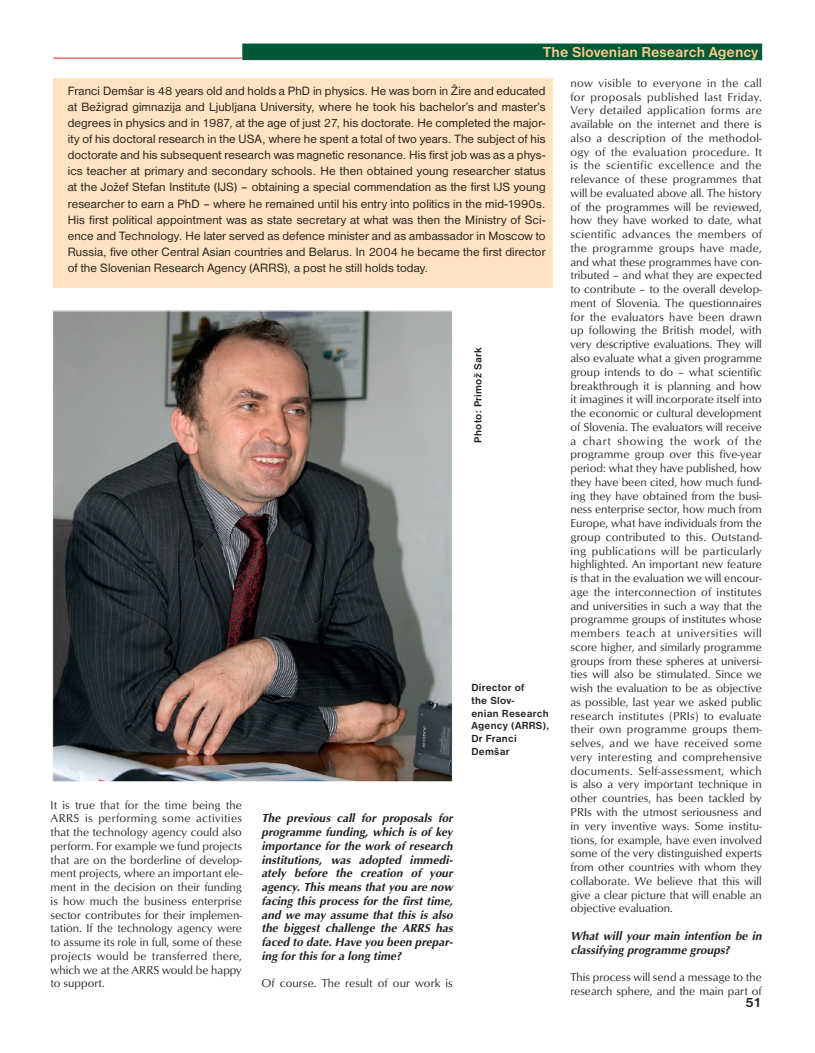
<style>
.page{position:relative;width:815px;height:1053px;background:#fff}
.page>*{position:absolute;margin:0;border:0;box-sizing:border-box;transform-origin:0 0}
.bUvod{font:700 15px "Nimbus San DEE";color:#fdcb8b}
.t1{font:700 13.75px "Nimbus San DEE";color:#231f20}
.bUvod-2{font:12.5px/16.1px "Nimbus San DEE";letter-spacing:.01em;color:#231f20;text-align:justify}
.aTekst{font:11.75px/13.8px "Optus TEE";color:#231f20;text-align:justify}
.aTekstOptimaBoldItal{font:11.75px/13.8px "Optima Bold Oblique Yu";letter-spacing:.005em;color:#231f20}
.bPodpis{font:700 10.62px/12.8px "Nimbus San DEE";letter-spacing:.025em;color:#231f20}
.aTekst-2{font:700 10.62px "Nimbus San DEE";letter-spacing:.025em;color:#231f20}
</style>
<div class="page">
<div style="left:243px;top:44px;width:519px;height:16px;background:#005837;border:1px solid #005837"></div>
<hr style="left:53px;top:58px;width:189px;height:1px;background:#e91d24">
<img style="left:54px;top:312px;width:397px;height:468px">
<div style="left:53px;top:78px;width:500px;height:209px;background:#fee3c0"></div>
<p class="bUvod" style="left:543px;top:43px;width:217px">The Slovenian Research Agency</p>
<p class="bUvod-2" style="left:68px;top:82px;width:479px">Franci Demšar is 48 years old and holds a PhD in physics. He was born in Žire and educated at Bežigrad gimnazija and Ljubljana University, where he took his bachelor’s and master’s degrees in physics and in 1987, at the age of just 27, his doctorate. He completed the major&shy;ity of his doctoral research in the USA, where he spent a total of two years. The subject of his doctorate and his subsequent research was magnetic resonance. His first job was as a phys&shy;ics teacher at primary and secondary schools. He then obtained young researcher status at the Jožef Stefan Institute (IJS) – obtaining a special commendation as the first IJS young researcher to earn a PhD – where he remained until his entry into politics in the mid-1990s.<br>His first political appointment was as state secretary at what was then the Ministry of Sci&shy;ence and Technology. He later served as defence minister and as ambassador in Moscow to Russia, five other Central Asian countries and Belarus. In 2004 he became the first director of the Slovenian Research Agency (ARRS), a post he still holds today.</p>
<p class="aTekst-2" style="left:472px;top:442px;width:97px;rotate:-90deg">Photo: Primož Sark</p>
<p class="aTekst" style="left:51px;top:797px;width:193px">It is true that for the time being the ARRS is performing some activities that the technology agency could also perform. For example we fund projects that are on the borderline of develop&shy;ment projects, where an important ele&shy;ment in the decision on their funding is how much the business enterprise sector contributes for their implemen&shy;tation. If the technology agency were to assume its role in full, some of these projects would be transferred there, which we at the ARRS would be happy to support.</p>
<p class="bPodpis" style="left:471px;top:681px;width:79px">Director of<br>the Slov-<br>enian Research<br>Agency (ARRS),</p>
<p class="bPodpis" style="left:471px;top:732px;width:47px">Dr Franci<br>Demšar</p>
<p class="aTekstOptimaBoldItal" style="left:261px;top:811px;width:193px;text-align:justify">The previous call for proposals for programme funding, which is of key importance for the work of research institutions, was adopted immedi&shy;ately before the creation of your agency. This means that you are now facing this process for the first time, and we may assume that this is also the biggest challenge the ARRS has faced to date. Have you been prepar&shy;ing for this for a long time?</p>
<p class="aTekst" style="left:261px;top:976px;width:193px">Of course. The result of our work is</p>
<p class="aTekst" style="left:570px;top:76px;width:193px">now visible to everyone in the call for proposals published last Friday.<br>Very detailed application forms are available on the internet and there is also a description of the methodol&shy;ogy of the evaluation procedure. It is the scientific excellence and the relevance of these programmes that will be evaluated above all. The history of the programmes will be reviewed, how they have worked to date, what scientific advances the members of the programme groups have made, and what these programmes have con&shy;tributed – and what they are expected to contribute – to the overall develop&shy;ment of Slovenia. The questionnaires for the evaluators have been drawn up following the British model, with very descriptive evaluations. They will also evaluate what a given programme group intends to do – what scientific breakthrough it is planning and how it imagines it will incorporate itself into the economic or cultural development of Slovenia. The evaluators will receive a chart showing the work of the programme group over this five-year period: what they have published, how they have been cited, how much fund&shy;ing they have obtained from the busi&shy;ness enterprise sector, how much from Europe, what have individuals from the group contributed to this. Outstand&shy;ing publications will be particularly highlighted. An important new feature is that in the evaluation we will encour&shy;age the interconnection of institutes and universities in such a way that the programme groups of institutes whose members teach at universities will score higher, and similarly programme groups from these spheres at universi&shy;ties will also be stimulated. Since we wish the evaluation to be as objective as possible, last year we asked public research institutes (PRIs) to evaluate their own programme groups them&shy;selves, and we have received some very interesting and comprehensive documents. Self-assessment, which is also a very important technique in other countries, has been tackled by PRIs with the utmost seriousness and in very inventive ways. Some institu&shy;tions, for example, have even involved some of the very distinguished experts from other countries with whom they collaborate. We believe that this will give a clear picture that will enable an objective evaluation.</p>
<p class="aTekstOptimaBoldItal" style="left:570px;top:928px;width:193px">What will your main intention be in classifying programme groups?</p>
<p class="aTekst" style="left:570px;top:970px;width:193px">This process will send a message to the research sphere, and the main part of</p>
<p class="t1" style="left:745px;top:994px;width:18px">51</p>
</div>
